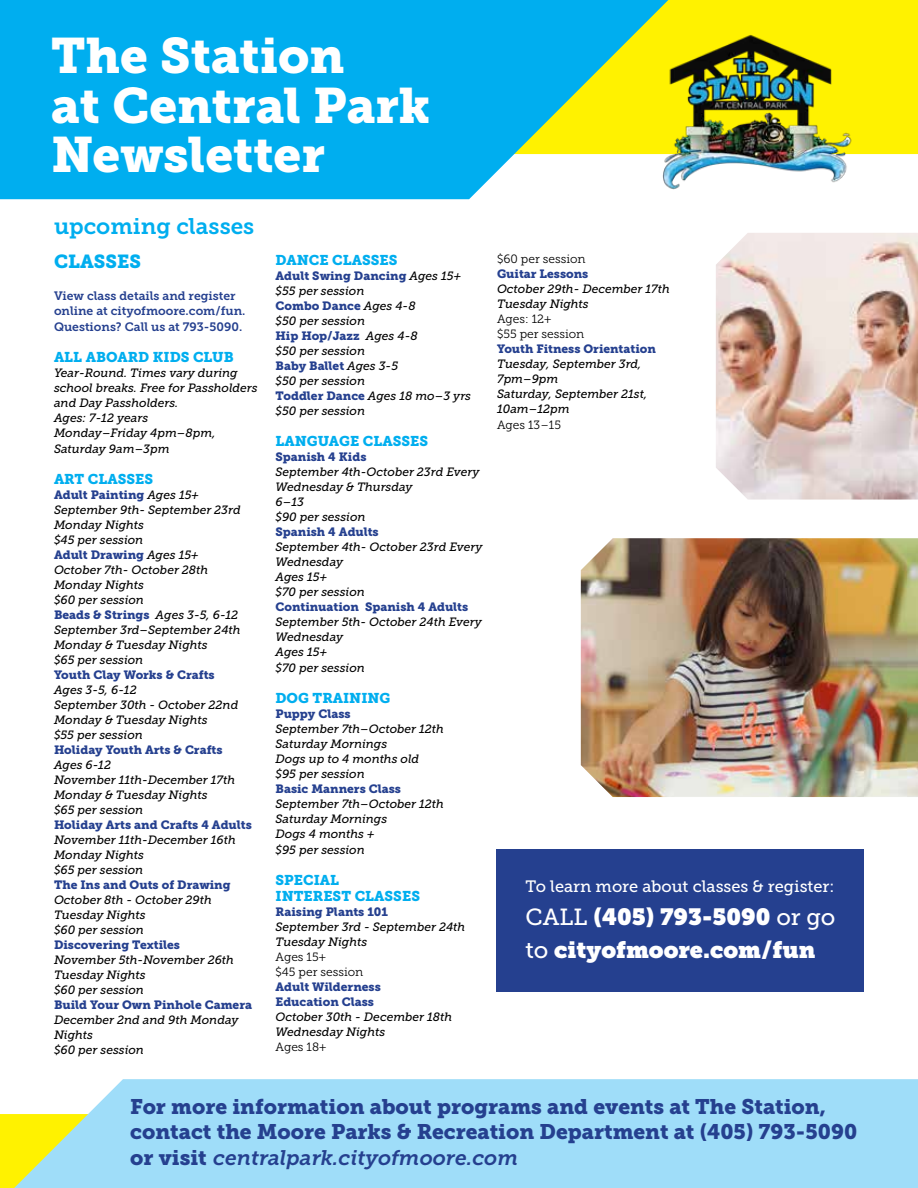
<style>
.page{position:relative;width:918px;height:1188px;background:#fff}
.page>*{position:absolute;margin:0;border:0;box-sizing:border-box;transform-origin:0 0}
.t1{font:49.5px/49.5px "Museo Slab 900";color:#fff}
.t2{font:23.25px/32.8px "Museo Slab";color:#fff}
.t3{font:22.5px "Museo Slab 700";color:#00aeef}
.t4{font:21px/25.5px "Museo Slab 900";color:#25408f}
.t5{font:italic 21px "Museo Slab 700";color:#25408f}
.t6{font:18.75px "Museo Slab 900";color:#00aeef}
.t7{font:16.35px "Museo Slab 500";color:#fff}
.t8{font:14.1px/15.6px "Museo Slab 900";color:#00aeef}
.t9{font:12.15px/15.6px "Museo Slab 700";color:#25408f}
.t10{font:italic 12px/15px "Museo Slab 500";color:#000}
.t11{font:12px/15px "Museo Slab 900";color:#25408f}
.t12{font:12px/15px "Museo Slab 300";color:#000}
.s1{font-family:"Museo Slab 500";font-style:italic;color:#000}
.s2{font-family:"Museo Slab 900";font-style:normal;color:#25408f}
.s3{font-family:"Museo Slab 500"}
.s4{font-family:"Museo Slab 900";font-style:normal}
</style>
<div class="page">
<div style="left:668px;top:0;width:250px;height:154px;background:#fff200"></div>
<svg style="left:14px;top:1079px;width:904px;height:109px;background:#a5def1"></svg>
<svg style="left:0;top:0;width:668px;height:199px;background:#20b7de"></svg>
<img style="left:716px;top:233px;width:202px;height:267px">
<img style="left:581px;top:538px;width:337px;height:259px">
<div style="left:496px;top:849px;width:368px;height:143px;background:#25408f"></div>
<img style="left:650px;top:18px;width:208px;height:181px">
<h1 class="t1" style="left:51px;top:31px;width:380px">The Station<br>at Central Park<br>Newsletter</h1>
<h3 class="t3" style="left:54px;top:213px;width:202px">upcoming classes</h3>
<h3 class="t6" style="left:54px;top:251px;width:89px">CLASSES</h3>
<p class="t9" style="left:54px;top:288px;width:193px">View class details and register online at cityofmoore.com/fun.<br>Questions? Call us at 793-5090.</p>
<p class="t8" style="left:54px;top:350px;width:181px">ALL ABOARD KIDS CLUB</p>
<p class="t10" style="left:54px;top:366px;width:205px">Year-Round. Times vary during school breaks. Free for Passholders and Day Passholders.<br>Ages: 7-12 years<br>Monday–Friday 4pm–8pm,<br>Saturday 9am–3pm</p>
<p class="t8" style="left:54px;top:472px;width:101px">ART CLASSES</p>
<p class="t11" style="left:54px;top:488px;width:146px">Adult Painting <span class="s1">Ages 15+</span></p>
<p class="t10" style="left:54px;top:503px;width:188px">September 9th- September 23rd<br>Monday Nights<br>$45 per session</p>
<p class="t11" style="left:54px;top:548px;width:146px">Adult Drawing <span class="s1">Ages 15+</span></p>
<p class="t10" style="left:54px;top:563px;width:156px">October 7th- October 28th<br>Monday Nights<br>$60 per session</p>
<p class="t11" style="left:54px;top:608px;width:186px">Beads &amp; Strings <span class="s1">Ages 3-5, 6-12</span></p>
<p class="t10" style="left:54px;top:623px;width:188px">September 3rd–September 24th<br>Monday &amp; Tuesday Nights<br>$65 per session</p>
<p class="t11" style="left:54px;top:668px;width:162px">Youth Clay Works &amp; Crafts</p>
<p class="t10" style="left:54px;top:683px;width:186px">Ages 3-5, 6-12<br>September 30th - October 22nd<br>Monday &amp; Tuesday Nights<br>$55 per session</p>
<p class="t11" style="left:54px;top:743px;width:170px">Holiday Youth Arts &amp; Crafts</p>
<p class="t10" style="left:54px;top:758px;width:183px">Ages 6-12<br>November 11th-December 17th<br>Monday &amp; Tuesday Nights<br>$65 per session</p>
<p class="t11" style="left:54px;top:818px;width:199px">Holiday Arts and Crafts 4 Adults</p>
<p class="t10" style="left:54px;top:833px;width:183px">November 11th-December 16th<br>Monday Nights<br>$65 per session</p>
<p class="t11" style="left:54px;top:878px;width:178px">The Ins and Outs of Drawing</p>
<p class="t10" style="left:54px;top:893px;width:159px">October 8th - October 29th<br>Tuesday Nights<br>$60 per session</p>
<p class="t11" style="left:54px;top:938px;width:128px">Discovering Textiles</p>
<p class="t10" style="left:54px;top:953px;width:181px">November 5th-November 26th<br>Tuesday Nights<br>$60 per session</p>
<p class="t11" style="left:54px;top:998px;width:200px">Build Your Own Pinhole Camera</p>
<p class="t10" style="left:54px;top:1013px;width:186px">December 2nd and 9th Monday<br>Nights<br>$60 per session</p>
<p class="t8" style="left:276px;top:252px;width:124px">DANCE CLASSES</p>
<p class="t11" style="left:276px;top:268px;width:187px">Adult Swing Dancing <span class="s1">Ages 15+</span></p>
<p class="t10" style="left:276px;top:283px;width:90px">$55 per session</p>
<p class="t11" style="left:276px;top:298px;width:142px">Combo Dance <span class="s1">Ages 4-8</span></p>
<p class="t10" style="left:276px;top:313px;width:91px">$50 per session</p>
<p class="t11" style="left:276px;top:328px;width:144px">Hip Hop/Jazz <span class="s1">Ages 4-8</span></p>
<p class="t10" style="left:276px;top:343px;width:91px">$50 per session</p>
<p class="t11" style="left:276px;top:358px;width:124px">Baby Ballet <span class="s1">Ages 3-5</span></p>
<p class="t10" style="left:276px;top:373px;width:197px">$50 per session<br><span class="s2">Toddler Dance</span> Ages 18 mo–3 yrs $50 per session</p>
<p class="t8" style="left:276px;top:434px;width:154px">LANGUAGE CLASSES</p>
<p class="t11" style="left:276px;top:450px;width:92px">Spanish 4 Kids</p>
<p class="t10" style="left:276px;top:465px;width:206px">September 4th-October 23rd Every<br>Wednesday &amp; Thursday<br>6–13<br>$90 per session</p>
<p class="t11" style="left:276px;top:525px;width:105px">Spanish 4 Adults</p>
<p class="t10" style="left:276px;top:540px;width:209px">September 4th- October 23rd Every<br>Wednesday<br>Ages 15+<br>$70 per session</p>
<p class="t11" style="left:276px;top:600px;width:194px">Continuation Spanish 4 Adults</p>
<p class="t10" style="left:276px;top:615px;width:208px">September 5th- October 24th Every<br>Wednesday<br>Ages 15+<br>$70 per session</p>
<p class="t8" style="left:276px;top:691px;width:116px">DOG TRAINING</p>
<p class="t11" style="left:276px;top:707px;width:77px">Puppy Class</p>
<p class="t10" style="left:276px;top:722px;width:170px">September 7th–October 12th<br>Saturday Mornings<br>Dogs up to 4 months old<br>$95 per session</p>
<p class="t11" style="left:276px;top:782px;width:127px">Basic Manners Class</p>
<p class="t10" style="left:276px;top:797px;width:170px">September 7th–October 12th<br>Saturday Mornings<br>Dogs 4 months +<br>$95 per session</p>
<p class="t8" style="left:276px;top:873px;width:146px">SPECIAL<br>INTEREST CLASSES</p>
<p class="t11" style="left:276px;top:904px;width:114px">Raising Plants 101</p>
<p class="t10" style="left:276px;top:919px;width:191px">September 3rd - September 24th<br>Tuesday Nights</p>
<p class="t12" style="left:276px;top:949px;width:89px">Ages 15+<br>$45 per session</p>
<p class="t11" style="left:276px;top:979px;width:107px">Adult Wilderness<br>Education Class</p>
<p class="t10" style="left:276px;top:1009px;width:178px">October 30th - December 18th<br>Wednesday Nights</p>
<p class="t12" style="left:276px;top:1039px;width:52px">Ages 18+</p>
<p class="t12" style="left:497px;top:252px;width:90px">$60 per session</p>
<p class="t11" style="left:497px;top:267px;width:93px">Guitar Lessons</p>
<p class="t10" style="left:497px;top:282px;width:174px">October 29th- December 17th<br>Tuesday Nights</p>
<p class="t12" style="left:497px;top:312px;width:89px">Ages: 12+<br>$55 per session</p>
<p class="t11" style="left:497px;top:342px;width:160px">Youth Fitness Orientation</p>
<p class="t10" style="left:497px;top:357px;width:152px">Tuesday, September 3rd,<br>7pm–9pm<br>Saturday, September 21st,<br>10am–12pm</p>
<p class="t12" style="left:497px;top:417px;width:65px">Ages 13–15</p>
<h3 class="t7" style="left:526px;top:878px;width:310px">To learn more about classes &amp; register:</h3>
<h2 class="t2" style="left:526px;top:901px;width:311px"><span class="s3">CALL</span> (405) 793-5090 <span class="s3">or go to</span> cityofmoore.com/fun</h2>
<h3 class="t4" style="left:130px;top:1094px;width:728px">For more information about programs and events at The Station, contact the Moore Parks &amp; Recreation Department at (405) 793-5090</h3>
<h3 class="t5" style="left:130px;top:1146px;width:389px"><span class="s4">or visit</span> centralpark.cityofmoore.com</h3>
</div>
